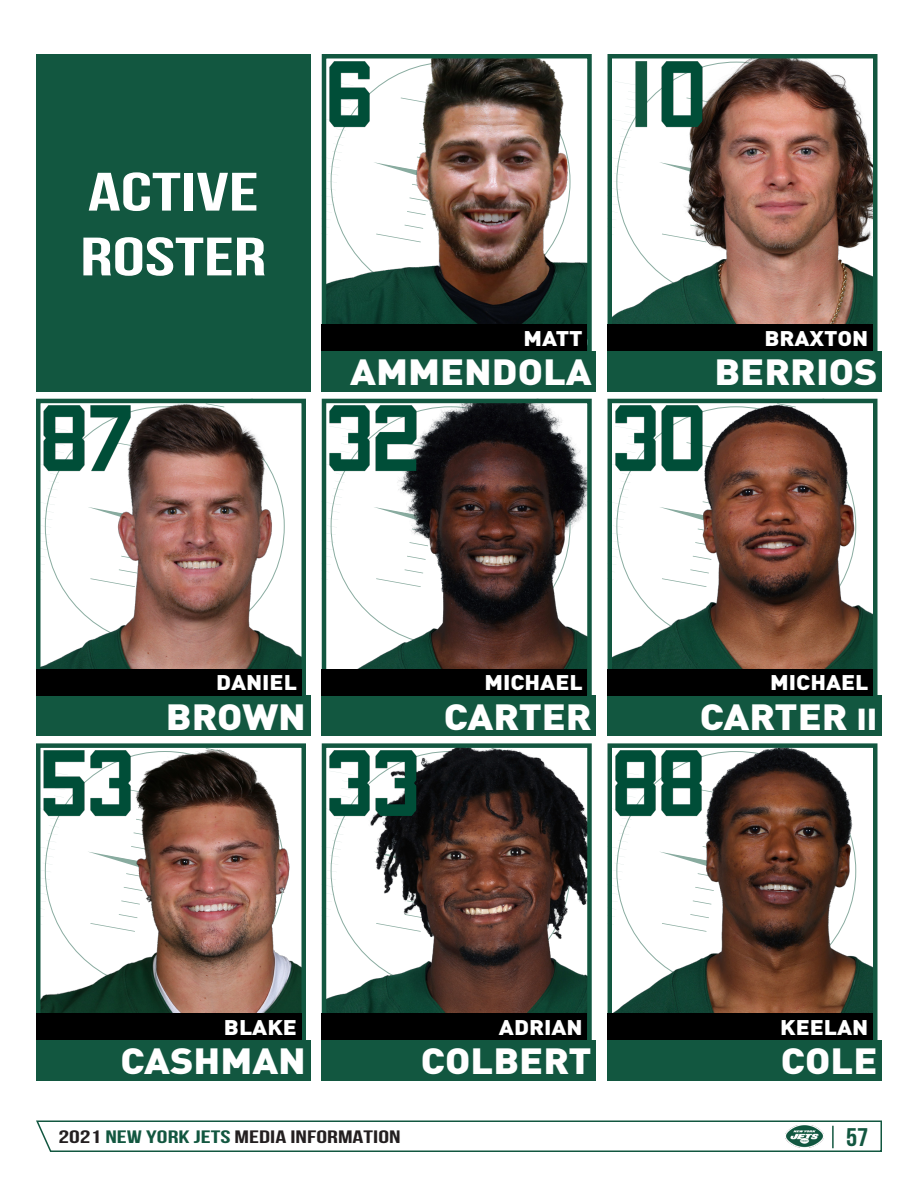
<style>
.page{position:relative;width:918px;height:1188px;background:#fff}
.page>*{position:absolute;margin:0;border:0;box-sizing:border-box;transform-origin:0 0}
.t1{font:700 54px/64.8px "Bebas Neue";color:#fff;scale:1.5 1}
.PLAYER_BIO_Last_Name{font:900 36px "DIN Pro";color:#fff;scale:1.1 1}
.t2{font:700 25.5px "Bebas Neue";color:#125740;scale:1.1 1}
.PLAYER_BIO_Last_Name-2{font:900 21px "DIN Pro";color:#fff;scale:1.1 1}
.t3{font:18px "Bebas Neue";color:#231f20;scale:1.5 1}
.s1{font-size:30px}
.s2{font-weight:700;color:#125740}
</style>
<div class="page">
<svg style="left:36px;top:1120px;width:846px;height:32px"></svg>
<hr style="left:832px;top:1126px;width:2px;height:22px;background:#125740">
<img style="left:786px;top:1125px;width:38px;height:23px">
<div style="left:36px;top:54px;width:274px;height:338px;background:#125740"></div>
<img style="left:327px;top:59px;width:260px;height:265px">
<div style="left:322px;top:54px;width:270px;height:324px;border:4px solid #125740"></div>
<div style="left:322px;top:351px;width:274px;height:41px;background:#125740"></div>
<div style="left:322px;top:324px;width:265px;height:27px;background:#000"></div>
<img style="left:324px;top:58px;width:51px;height:72px">
<img style="left:613px;top:59px;width:260px;height:265px">
<div style="left:608px;top:54px;width:270px;height:324px;border:4px solid #125740"></div>
<div style="left:608px;top:351px;width:274px;height:41px;background:#125740"></div>
<div style="left:608px;top:324px;width:265px;height:27px;background:#000"></div>
<img style="left:610px;top:58px;width:46px;height:72px">
<img style="left:656px;top:58px;width:51px;height:72px">
<img style="left:41px;top:404px;width:260px;height:265px">
<div style="left:36px;top:399px;width:270px;height:324px;border:4px solid #125740"></div>
<div style="left:36px;top:696px;width:274px;height:40px;background:#125740"></div>
<div style="left:36px;top:669px;width:266px;height:27px;background:#000"></div>
<img style="left:38px;top:402px;width:47px;height:72px">
<img style="left:85px;top:402px;width:51px;height:72px">
<img style="left:327px;top:404px;width:260px;height:265px">
<div style="left:322px;top:399px;width:270px;height:324px;border:4px solid #125740"></div>
<div style="left:322px;top:696px;width:274px;height:40px;background:#125740"></div>
<div style="left:322px;top:669px;width:265px;height:27px;background:#000"></div>
<img style="left:324px;top:402px;width:46px;height:72px">
<img style="left:370px;top:402px;width:52px;height:72px">
<img style="left:613px;top:404px;width:260px;height:265px">
<div style="left:608px;top:399px;width:270px;height:324px;border:4px solid #125740"></div>
<div style="left:608px;top:696px;width:274px;height:40px;background:#125740"></div>
<div style="left:608px;top:669px;width:265px;height:27px;background:#000"></div>
<img style="left:610px;top:402px;width:46px;height:72px">
<img style="left:656px;top:402px;width:51px;height:72px">
<img style="left:41px;top:748px;width:260px;height:265px">
<div style="left:36px;top:743px;width:270px;height:324px;border:4px solid #125740"></div>
<div style="left:36px;top:1040px;width:274px;height:41px;background:#125740"></div>
<div style="left:36px;top:1013px;width:266px;height:27px;background:#000"></div>
<img style="left:38px;top:747px;width:47px;height:72px">
<img style="left:85px;top:747px;width:51px;height:72px">
<img style="left:327px;top:748px;width:260px;height:265px">
<div style="left:322px;top:743px;width:270px;height:324px;border:4px solid #125740"></div>
<div style="left:322px;top:1040px;width:274px;height:41px;background:#125740"></div>
<div style="left:322px;top:1013px;width:265px;height:27px;background:#000"></div>
<img style="left:324px;top:747px;width:46px;height:72px">
<img style="left:370px;top:747px;width:52px;height:72px">
<img style="left:613px;top:748px;width:260px;height:265px">
<div style="left:608px;top:743px;width:270px;height:324px;border:4px solid #125740"></div>
<div style="left:608px;top:1040px;width:274px;height:41px;background:#125740"></div>
<div style="left:608px;top:1013px;width:265px;height:27px;background:#000"></div>
<img style="left:610px;top:747px;width:46px;height:72px">
<img style="left:656px;top:747px;width:51px;height:72px">
<p class="t1" style="left:80px;top:159px;width:126px">ACTIVE<br>ROSTER</p>
<p class="PLAYER_BIO_Last_Name-2" style="left:524px;top:320px;width:55px">MATT</p>
<p class="PLAYER_BIO_Last_Name" style="left:350px;top:341px;width:221px">AMMENDOLA</p>
<p class="PLAYER_BIO_Last_Name-2" style="left:764px;top:320px;width:96px">BRAXTON</p>
<p class="PLAYER_BIO_Last_Name" style="left:714px;top:341px;width:150px">BERRIOS</p>
<p class="PLAYER_BIO_Last_Name-2" style="left:216px;top:665px;width:75px">DANIEL</p>
<p class="PLAYER_BIO_Last_Name" style="left:166px;top:686px;width:129px">BROWN</p>
<p class="PLAYER_BIO_Last_Name-2" style="left:485px;top:665px;width:91px">MICHAEL</p>
<p class="PLAYER_BIO_Last_Name" style="left:444px;top:686px;width:136px">CARTER</p>
<p class="PLAYER_BIO_Last_Name-2" style="left:770px;top:665px;width:91px">MICHAEL</p>
<p class="PLAYER_BIO_Last_Name" style="left:700px;top:686px;width:163px">CARTER <span class="s1">II</span></p>
<p class="PLAYER_BIO_Last_Name-2" style="left:224px;top:1009px;width:68px">BLAKE</p>
<p class="PLAYER_BIO_Last_Name" style="left:120px;top:1030px;width:170px">CASHMAN</p>
<p class="PLAYER_BIO_Last_Name-2" style="left:499px;top:1009px;width:78px">ADRIAN</p>
<p class="PLAYER_BIO_Last_Name" style="left:421px;top:1030px;width:157px">COLBERT</p>
<p class="PLAYER_BIO_Last_Name-2" style="left:780px;top:1009px;width:82px">KEELAN</p>
<p class="PLAYER_BIO_Last_Name" style="left:781px;top:1030px;width:89px">COLE</p>
<p class="t3" style="left:58px;top:1127px;width:230px">2021 <span class="s2">NEW YORK JETS</span> MEDIA INFORMATION</p>
<p class="t2" style="left:846px;top:1123px;width:22px">57</p>
</div>
